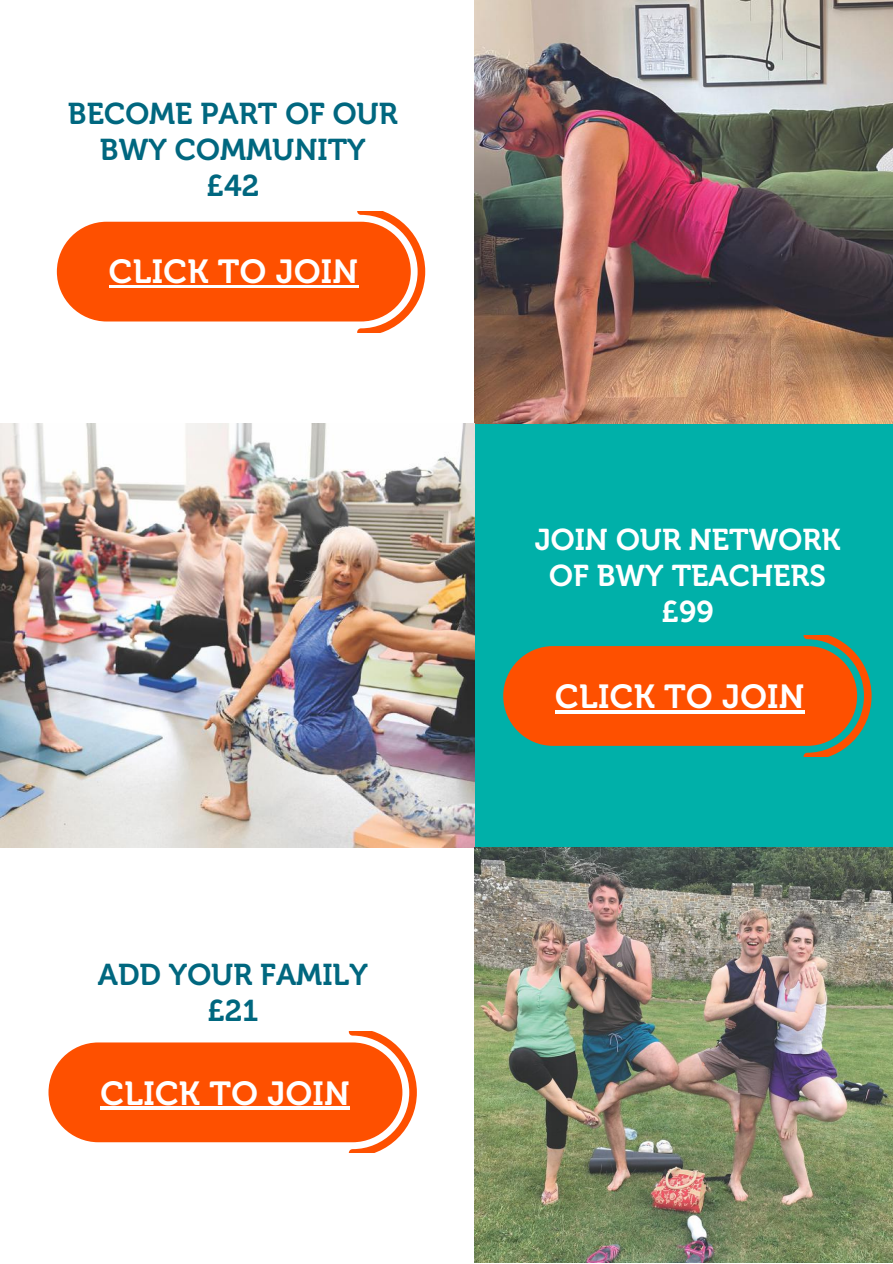
<style>
.page{position:relative;width:893px;height:1264px;background:#fff}
.page>*{position:absolute;margin:0;border:0;box-sizing:border-box;transform-origin:0 0}
.t1{font:36px "Museo 700";letter-spacing:.01em;color:#fff}
.t2{font:33.3px "Museo 700";letter-spacing:.01em;color:#fff}
.t3{font:30px/36px "Museo 700";color:#00677f;text-align:center}
.t4{font:30px/36px "Museo 700";color:#fff;text-align:center}
</style>
<div class="page">
<div style="left:474px;top:401px;width:418px;height:462px;background:#00b0a9"></div>
<div style="left:503px;top:646px;width:354px;height:99px;background:#fe5000;border-radius:50px"></div>
<svg style="left:803px;top:635px;width:68px;height:121px"></svg>
<hr style="left:555px;top:710px;width:249px;height:3px;background:#fff">
<img style="left:474px;top:0;width:418px;height:424px">
<img style="left:0;top:424px;width:474px;height:423px">
<div style="left:57px;top:222px;width:354px;height:99px;background:#fe5000;border-radius:50px"></div>
<svg style="left:357px;top:211px;width:68px;height:121px"></svg>
<hr style="left:109px;top:285px;width:249px;height:2px;background:#fff">
<img style="left:474px;top:847px;width:418px;height:415px">
<div style="left:48px;top:1042px;width:354px;height:100px;background:#fe5000;border-radius:50px"></div>
<svg style="left:349px;top:1031px;width:68px;height:121px"></svg>
<hr style="left:101px;top:1106px;width:249px;height:3px;background:#fff">
<p class="t3" style="left:68px;top:96px;width:331px">BECOME PART OF OUR<br>BWY COMMUNITY<br>£42</p>
<p class="t1" style="left:98px;top:247px;width:271px">CLICK TO JOIN</p>
<p class="t2" style="left:109px;top:252px;width:250px">CLICK TO JOIN</p>
<p class="t3" style="left:98px;top:957px;width:271px">ADD YOUR FAMILY £21</p>
<p class="t2" style="left:101px;top:1073px;width:251px">CLICK TO JOIN</p>
<p class="t4" style="left:534px;top:521px;width:307px">JOIN OUR NETWORK<br>OF BWY TEACHERS £99</p>
<p class="t2" style="left:555px;top:677px;width:251px">CLICK TO JOIN</p>
</div>
